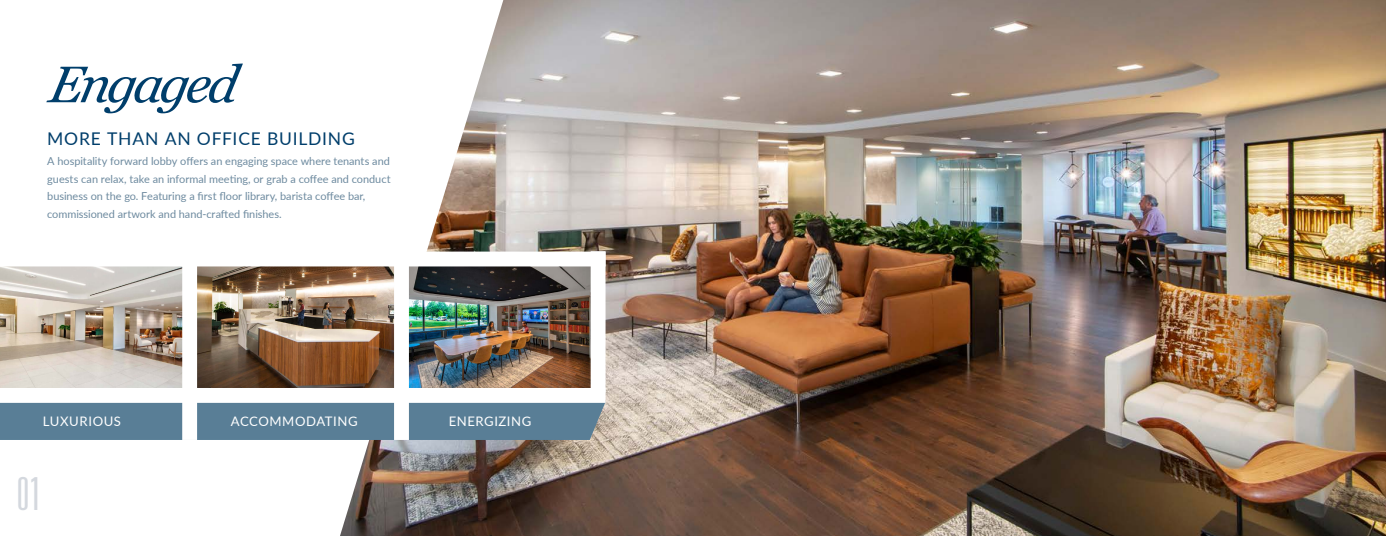
<style>
.page{position:relative;width:1386px;height:536px;background:#fff}
.page>*{position:absolute;margin:0;border:0;box-sizing:border-box;transform-origin:0 0}
.t1{font:italic 51.19px "Georgia";color:#003e6b}
.t2{font:300 ultra-condensed 45.5px "Univers LT Std";color:#d4d8de}
.t3{font:17.5px "Lato";letter-spacing:.045em;color:#003e6b}
.t4{font:13.12px "Lato";letter-spacing:.045em;color:#fff}
.t5{font:10.94px/17.5px "Lato";letter-spacing:-.005em;color:#6d8a9f}
</style>
<div class="page">
<img style="left:340px;top:0;width:1046px;height:536px">
<img style="left:0;top:266px;width:182px;height:122px">
<img style="left:197px;top:266px;width:394px;height:122px">
<div style="left:0;top:402px;width:606px;height:38px;background:#597e96"></div>
<div style="left:394px;top:247px;width:15px;height:193px;background:#fff"></div>
<div style="left:591px;top:251px;width:15px;height:141px;background:#fff"></div>
<div style="left:0;top:251px;width:606px;height:15px;background:#fff"></div>
<div style="left:0;top:388px;width:606px;height:14px;background:#fff"></div>
<div style="left:182px;top:247px;width:15px;height:193px;background:#fff"></div>
<h1 class="t1" style="left:47px;top:52px;width:201px">Engaged</h1>
<h3 class="t3" style="left:47px;top:126px;width:309px">MORE THAN AN OFFICE BUILDING</h3>
<p class="t5" style="left:47px;top:152px;width:345px">A hospitality forward lobby offers an engaging space where tenants and guests can relax, take an informal meeting, or grab a coffee and conduct business on the go. Featuring a first floor library, barista coffee bar, commissioned artwork and hand-crafted finishes.</p>
<p class="t4" style="left:43px;top:412px;width:80px">LUXURIOUS</p>
<p class="t4" style="left:231px;top:412px;width:128px">ACCOMMODATING</p>
<p class="t4" style="left:449px;top:412px;width:84px">ENERGIZING</p>
<h2 class="t2" style="left:17px;top:470px;width:27px">01</h2>
</div>
